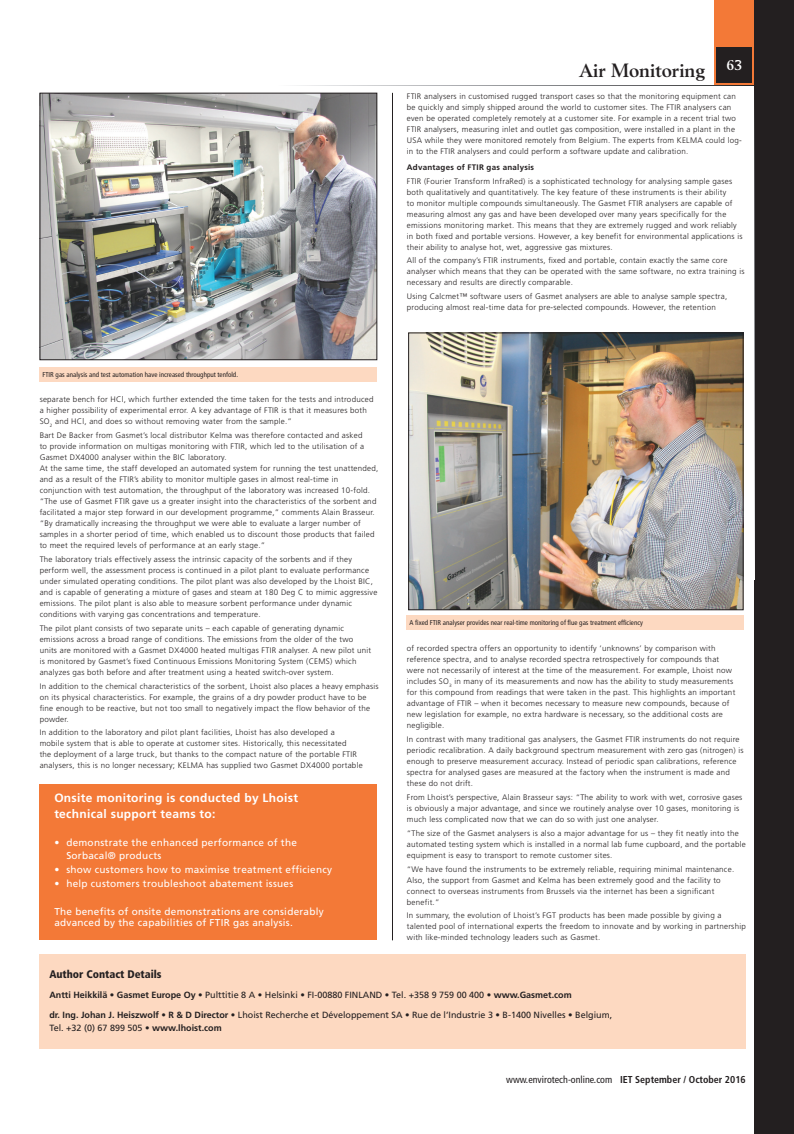
<style>
.page{position:relative;width:794px;height:1134px;background:#fff}
.page>*{position:absolute;margin:0;border:0;box-sizing:border-box;transform-origin:0 0}
.t1{font:700 19px "Berling";color:#231f20}
.t2{font:700 14px "Berling";color:#fff}
.t3{font:700 12px/16px "Frutiger";letter-spacing:.025em;color:#fff}
.t4{font:900 condensed 11px "Frutiger";color:#231f20}
.t5{font:10px/13.8px "Frutiger";letter-spacing:.025em;color:#fff}
.t6{font:condensed 10px "Frutiger";color:#231f20}
.t7{font:9px/13px "Frutiger";color:#231f20}
.t8{font:300 8px/11px "Frutiger";letter-spacing:.03em;color:#231f20}
.t9{font:700 8px "Frutiger";letter-spacing:.03em;color:#231f20}
.t10{font:condensed 7px "Frutiger";color:#231f20}
.s1{font-weight:700}
</style>
<div class="page">
<div style="left:754px;top:0;width:40px;height:1134px;background:#231f20"></div>
<div style="left:714px;top:0;width:40px;height:85px;background:#f37937"></div>
<div style="left:717px;top:48px;width:35px;height:35px;background:#231f20"></div>
<svg style="left:296px;top:85px;width:458px;height:1px"></svg>
<svg style="left:754px;top:103px;width:1px;height:476px"></svg>
<div style="left:40px;top:954px;width:706px;height:95px;background:#fdd9c1"></div>
<hr style="left:392px;top:93px;width:1px;height:847px;background:#231f20">
<img style="left:42px;top:95px;width:333px;height:263px">
<div style="left:40px;top:93px;width:337px;height:267px;border:1px solid #231f20"></div>
<div style="left:40px;top:367px;width:337px;height:15px;background:#fdd9c1"></div>
<img style="left:410px;top:335px;width:331px;height:273px">
<div style="left:408px;top:333px;width:335px;height:277px;border:1px solid #231f20"></div>
<div style="left:407px;top:615px;width:337px;height:15px;background:#fdd9c1"></div>
<div style="left:40px;top:784px;width:337px;height:156px;background:#f37937"></div>
<h1 class="t1" style="left:579px;top:60px;width:128px">Air Monitoring</h1>
<h2 class="t2" style="left:726px;top:57px;width:17px">63</h2>
<p class="t10" style="left:43px;top:370px;width:197px">FTIR gas analysis and test automation have increased throughput tenfold.</p>
<p class="t8" style="left:40px;top:394px;width:335px">separate bench for HCl, which further extended the time taken for the tests and introduced a higher possibility of experimental error. A key advantage of FTIR is that it measures both<br>SO<sub>2</sub> and HCl, and does so without removing water from the sample.”</p>
<p class="t8" style="left:40px;top:430px;width:340px">Bart De Backer from Gasmet’s local distributor Kelma was therefore contacted and asked<br>to provide information on multigas monitoring with FTIR, which led to the utilisation of a Gasmet DX4000 analyser within the BIC laboratory.<br>At the same time, the staff developed an automated system for running the test unattended, and as a result of the FTIR’s ability to monitor multiple gases in almost real-time in conjunction with test automation, the throughput of the laboratory was increased 10-fold. “The use of Gasmet FTIR gave us a greater insight into the characteristics of the sorbent and facilitated a major step forward in our development programme,” comments Alain Brasseur. “By dramatically increasing the throughput we were able to evaluate a larger number of samples in a shorter period of time, which enabled us to discount those products that failed to meet the required levels of performance at an early stage.”</p>
<p class="t8" style="left:40px;top:554px;width:339px">The laboratory trials effectively assess the intrinsic capacity of the sorbents and if they perform well, the assessment process is continued in a pilot plant to evaluate performance under simulated operating conditions. The pilot plant was also developed by the Lhoist BIC, and is capable of generating a mixture of gases and steam at 180 Deg C to mimic aggressive emissions. The pilot plant is also able to measure sorbent performance under dynamic conditions with varying gas concentrations and temperature.</p>
<p class="t8" style="left:40px;top:622px;width:333px">The pilot plant consists of two separate units – each capable of generating dynamic emissions across a broad range of conditions. The emissions from the older of the two units are monitored with a Gasmet DX4000 heated multigas FTIR analyser. A new pilot unit is monitored by Gasmet’s fixed Continuous Emissions Monitoring System (CEMS) which analyzes gas both before and after treatment using a heated switch-over system.</p>
<p class="t8" style="left:40px;top:680px;width:340px">In addition to the chemical characteristics of the sorbent, Lhoist also places a heavy emphasis on its physical characteristics. For example, the grains of a dry powder product have to be fine enough to be reactive, but not too small to negatively impact the flow behavior of the powder.</p>
<p class="t8" style="left:40px;top:727px;width:324px">In addition to the laboratory and pilot plant facilities, Lhoist has also developed a<br>mobile system that is able to operate at customer sites. Historically, this necessitated<br>the deployment of a large truck, but thanks to the compact nature of the portable FTIR analysers, this is no longer necessary; KELMA has supplied two Gasmet DX4000 portable</p>
<h3 class="t3" style="left:54px;top:790px;width:245px">Onsite monitoring is conducted by Lhoist technical support teams to:</h3>
<p class="t5" style="left:66px;top:835px;width:232px;text-indent:-12px">• demonstrate the enhanced performance of the<br>Sorbacal® products</p>
<p class="t5" style="left:54px;top:863px;width:279px">• show customers how to maximise treatment efficiency</p>
<p class="t5" style="left:54px;top:877px;width:240px">• help customers troubleshoot abatement issues</p>
<p class="t5" style="left:54px;top:906px;width:271px;line-height:11px">The benefits of onsite demonstrations are considerably advanced by the capabilities of FTIR gas analysis.</p>
<p class="t8" style="left:407px;top:91px;width:336px">FTIR analysers in customised rugged transport cases so that the monitoring equipment can be quickly and simply shipped around the world to customer sites. The FTIR analysers can even be operated completely remotely at a customer site. For example in a recent trial two FTIR analysers, measuring inlet and outlet gas composition, were installed in a plant in the USA while they were monitored remotely from Belgium. The experts from KELMA could log&shy;in to the FTIR analysers and could perform a software update and calibration.</p>
<p class="t9" style="left:407px;top:162px;width:129px">Advantages of FTIR gas analysis</p>
<p class="t8" style="left:407px;top:175px;width:337px">FTIR (Fourier Transform InfraRed) is a sophisticated technology for analysing sample gases both qualitatively and quantitatively. The key feature of these instruments is their ability<br>to monitor multiple compounds simultaneously. The Gasmet FTIR analysers are capable of measuring almost any gas and have been developed over many years specifically for the emissions monitoring market. This means that they are extremely rugged and work reliably in both fixed and portable versions. However, a key benefit for environmental applications is their ability to analyse hot, wet, aggressive gas mixtures.</p>
<p class="t8" style="left:407px;top:255px;width:339px">All of the company’s FTIR instruments, fixed and portable, contain exactly the same core analyser which means that they can be operated with the same software, no extra training is necessary and results are directly comparable.</p>
<p class="t8" style="left:407px;top:291px;width:322px">Using Calcmet™ software users of Gasmet analysers are able to analyse sample spectra, producing almost real-time data for pre-selected compounds. However, the retention</p>
<p class="t10" style="left:409px;top:619px;width:235px">A fixed FTIR analyser provides near real-time monitoring of flue gas treatment efficiency</p>
<p class="t8" style="left:407px;top:643px;width:330px">of recorded spectra offers an opportunity to identify ‘unknowns’ by comparison with reference spectra, and to analyse recorded spectra retrospectively for compounds that were not necessarily of interest at the time of the measurement. For example, Lhoist now includes SO<sub>3</sub> in many of its measurements and now has the ability to study measurements for this compound from readings that were taken in the past. This highlights an important advantage of FTIR – when it becomes necessary to measure new compounds, because of new legislation for example, no extra hardware is necessary, so the additional costs are negligible.</p>
<p class="t8" style="left:407px;top:734px;width:338px">In contrast with many traditional gas analysers, the Gasmet FTIR instruments do not require periodic recalibration. A daily background spectrum measurement with zero gas (nitrogen) is enough to preserve measurement accuracy. Instead of periodic span calibrations, reference spectra for analysed gases are measured at the factory when the instrument is made and these do not drift.</p>
<p class="t8" style="left:407px;top:792px;width:337px">From Lhoist’s perspective, Alain Brasseur says: “The ability to work with wet, corrosive gases is obviously a major advantage, and since we routinely analyse over 10 gases, monitoring is much less complicated now that we can do so with just one analyser.</p>
<p class="t8" style="left:407px;top:828px;width:340px">“The size of the Gasmet analysers is also a major advantage for us – they fit neatly into the automated testing system which is installed in a normal lab fume cupboard, and the portable equipment is easy to transport to remote customer sites.</p>
<p class="t8" style="left:407px;top:863px;width:329px">“We have found the instruments to be extremely reliable, requiring minimal maintenance.<br>Also, the support from Gasmet and Kelma has been extremely good and the facility to connect to overseas instruments from Brussels via the internet has been a significant benefit.”</p>
<p class="t8" style="left:407px;top:910px;width:340px">In summary, the evolution of Lhoist’s FGT products has been made possible by giving a talented pool of international experts the freedom to innovate and by working in partnership with like-minded technology leaders such as Gasmet.</p>
<h3 class="t4" style="left:49px;top:967px;width:114px">Author Contact Details</h3>
<p class="t7" style="left:49px;top:988px;width:524px"><span class="s1">Antti Heikkilä • Gasmet Europe Oy •</span> Pulttitie 8 A <span class="s1">•</span> Helsinki <span class="s1">•</span> FI-00880 FINLAND <span class="s1">•</span> Tel. +358 9 759 00 400 <span class="s1">• www.Gasmet.com</span></p>
<p class="t7" style="left:49px;top:1008px;width:564px"><span class="s1">dr. Ing. Johan J. Heiszwolf • R &amp; D Director •</span> Lhoist Recherche et Développement SA <span class="s1">•</span> Rue de l’Industrie 3 <span class="s1">•</span> B-1400 Nivelles <span class="s1">•</span> Belgium,<br>Tel. +32 (0) 67 899 505 <span class="s1">• www.lhoist.com</span></p>
<p class="t6" style="left:506px;top:1074px;width:241px">www.envirotech-online.com <span class="s1">IET September / October 2016</span></p>
</div>
